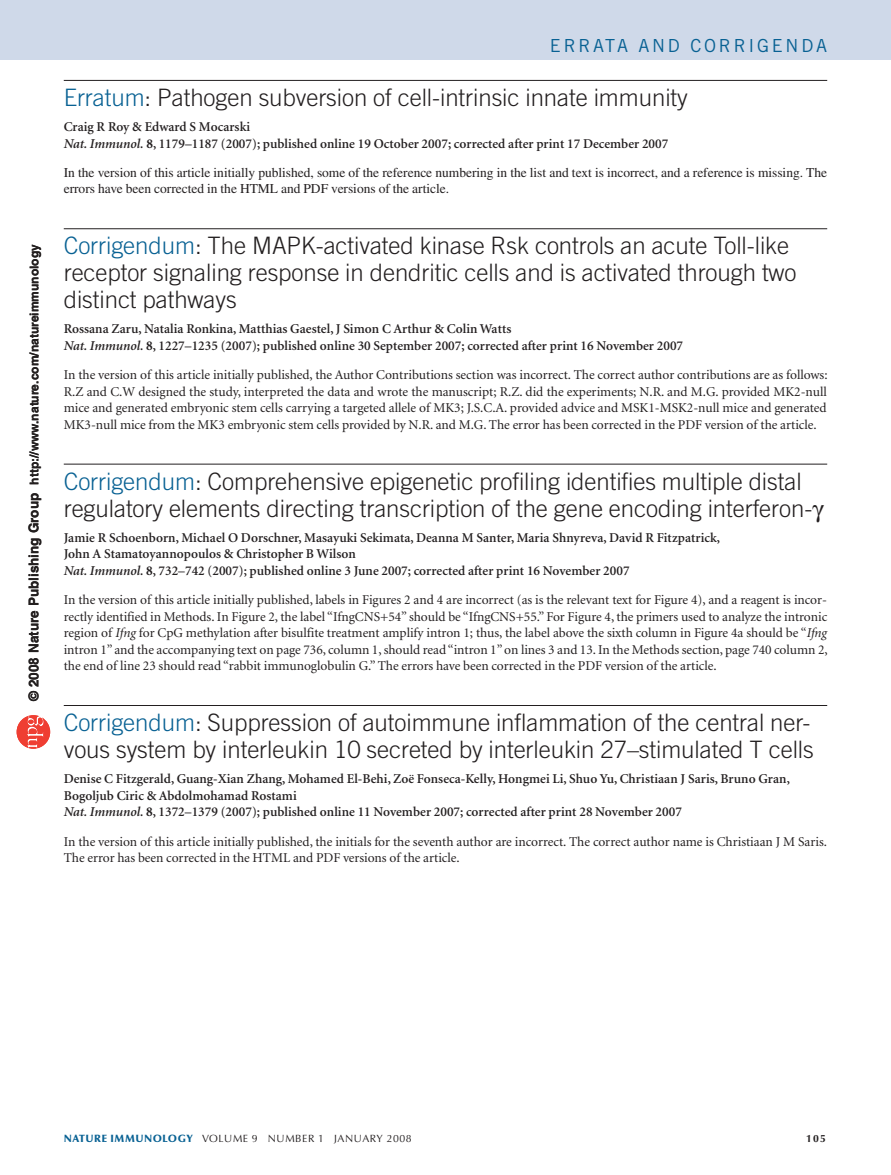
<style>
.page{position:relative;width:891px;height:1175px;background:#fff}
.page>*{position:absolute;margin:0;border:0;box-sizing:border-box;transform-origin:0 0}
.t1{font:300 24px/27px "Trade Gothic";letter-spacing:-.005em;color:#231f20}
.t2{font:18px "Trade Gothic";letter-spacing:.15em;color:#086193}
.t3{font:13.5px/16.5px "Minion";letter-spacing:-.005em;color:#231f20;text-align:justify}
.t4{font:600 13.5px/16.5px "Minion";color:#231f20}
.t5{font:13.5px/16.5px "Times";letter-spacing:-.005em;color:#231f20}
.t6{font:700 12px "Helvetica";color:#231f1f}
.t7{font:10.5px "Optima";letter-spacing:.05em;color:#231f20}
.t8{font:700 10.5px "Optima";color:#231f20}
.s1{font-size:13.5px}
.s2{font-family:"Arial";font-size:13.5px}
.s3{color:#086193}
.s4{font-style:italic}
.s5{font-weight:700}
.s6{font-weight:900;color:#086193}
</style>
<div class="page">
<div style="left:0;top:0;width:891px;height:60px;background:#cfd9e9"></div>
<hr style="left:64px;top:80px;width:763px;height:1px;background:#231f20">
<hr style="left:64px;top:228px;width:763px;height:1px;background:#231f20">
<hr style="left:64px;top:464px;width:763px;height:1px;background:#231f20">
<hr style="left:64px;top:705px;width:763px;height:1px;background:#231f20">
<svg style="left:17px;top:715px;width:33px;height:33px"></svg>
<p class="t6" style="left:27px;top:701px;width:458px;rotate:-90deg"><span class="s1">© 200</span><span class="s2">8</span> <span class="s1">Nature Publishing Group</span> http://www.nature.com/natureimmunology</p>
<h2 class="t2" style="left:550px;top:35px;width:279px">ERRATA AND CORRIGENDA</h2>
<h1 class="t1" style="left:64px;top:84px;width:626px"><span class="s3">Erratum</span>: Pathogen subversion of cell-intrinsic innate immunity</h1>
<p class="t4" style="left:64px;top:119px;width:606px">Craig R Roy &amp; Edward S Mocarski<br><span class="s4">Nat. Immunol.</span> <span class="s5">8</span>, 1179–1187 (2007); published online 19 October 2007; corrected after print 17 December 2007</p>
<p class="t5" style="left:64px;top:164px;width:765px">In the version of this article initially published, some of the reference numbering in the list and text is incorrect, and a reference is missing. The errors have been corrected in the HTML and PDF versions of the article.</p>
<h1 class="t1" style="left:64px;top:232px;width:734px"><span class="s3">Corrigendum</span>: The MAPK-activated kinase Rsk controls an acute Toll-like receptor signaling response in dendritic cells and is activated through two distinct pathways</h1>
<p class="t4" style="left:64px;top:321px;width:621px">Rossana Zaru, Natalia Ronkina, Matthias Gaestel, J Simon C Arthur &amp; Colin Watts<br><span class="s4">Nat. Immunol.</span> <span class="s5">8</span>, 1227–1235 (2007); published online 30 September 2007; corrected after print 16 November 2007</p>
<p class="t3" style="left:64px;top:367px;width:765px">In the version of this article initially published, the Author Contributions section was incorrect. The correct author contributions are as follows:<br>R.Z and C.W designed the study, interpreted the data and wrote the manuscript; R.Z. did the experiments; N.R. and M.G. provided MK2-null mice and generated embryonic stem cells carrying a targeted allele of MK3; J.S.C.A. provided advice and MSK1-MSK2-null mice and generated MK3-null mice from the MK3 embryonic stem cells provided by N.R. and M.G. The error has been corrected in the PDF version of the article.</p>
<h1 class="t1" style="left:64px;top:467px;width:750px"><span class="s3">Corrigendum</span>: Comprehensive epigenetic profiling identifies multiple distal regulatory elements directing transcription of the gene encoding interferon-</h1>
<p class="t4" style="left:64px;top:529px;width:658px">Jamie R Schoenborn, Michael O Dorschner, Masayuki Sekimata, Deanna M Santer, Maria Shnyreva, David R Fitzpatrick,<br>John A Stamatoyannopoulos &amp; Christopher B Wilson<br><span class="s4">Nat. Immunol.</span> <span class="s5">8</span>, 732–742 (2007); published online 3 June 2007; corrected after print 16 November 2007</p>
<p class="t3" style="left:64px;top:592px;width:765px">In the version of this article initially published, labels in Figures 2 and 4 are incorrect (as is the relevant text for Figure 4), and a reagent is incor&shy;rectly identified in Methods. In Figure 2, the label “IfngCNS+54” should be “IfngCNS+55.” For Figure 4, the primers used to analyze the intronic region of <span class="s4">Ifng</span> for CpG methylation after bisulfite treatment amplify intron 1; thus, the label above the sixth column in Figure 4a should be “<span class="s4">Ifng </span>intron 1” and the accompanying text on page 736, column 1, should read “intron 1” on lines 3 and 13. In the Methods section, page 740 column 2, the end of line 23 should read “rabbit immunoglobulin G.” The errors have been corrected in the PDF version of the article.</p>
<h1 class="t1" style="left:64px;top:709px;width:752px"><span class="s3">Corrigendum</span>: Suppression of autoimmune inflammation of the central ner&shy;vous system by interleukin 10 secreted by interleukin 27–stimulated T cells</h1>
<p class="t4" style="left:64px;top:771px;width:728px">Denise C Fitzgerald, Guang-Xian Zhang, Mohamed El-Behi, Zoë Fonseca-Kelly, Hongmei Li, Shuo Yu, Christiaan J Saris, Bruno Gran,<br>Bogoljub Ciric &amp; Abdolmohamad Rostami<br><span class="s4">Nat. Immunol.</span> <span class="s5">8</span>, 1372–1379 (2007); published online 11 November 2007; corrected after print 28 November 2007</p>
<p class="t3" style="left:64px;top:833px;width:765px">In the version of this article initially published, the initials for the seventh author are incorrect. The correct author name is Christiaan J M Saris.<br>The error has been corrected in the HTML and PDF versions of the article.</p>
<p class="t7" style="left:64px;top:1132px;width:349px"><span class="s6">NATURE IMMUNOLOGY</span> VOLUME 9 NUMBER 1 JANUARY 2008</p>
<p class="t8" style="left:806px;top:1132px;width:21px">105</p>
</div>
